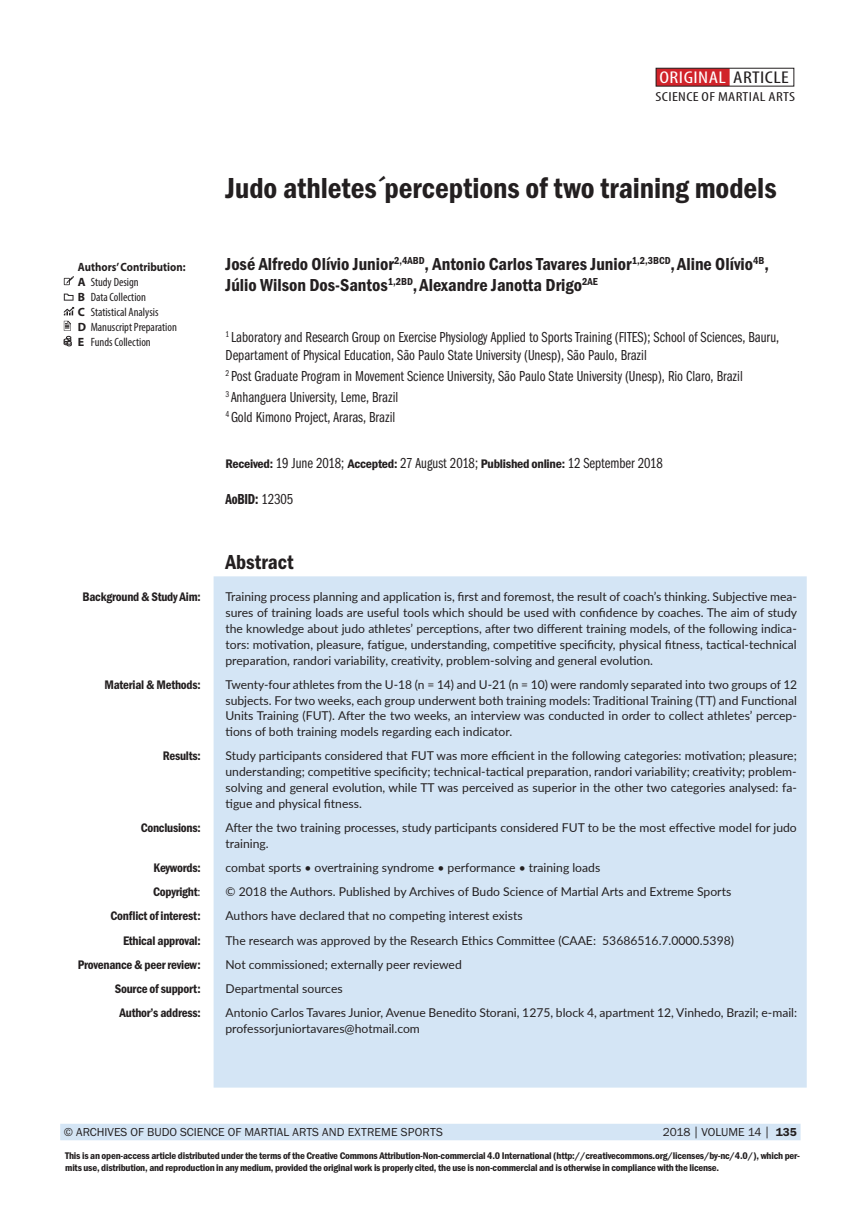
<style>
.page{position:relative;width:851px;height:1212px;background:#fff}
.page>*{position:absolute;margin:0;border:0;box-sizing:border-box;transform-origin:0 0}
.Budo_Tytul{font:30px "Franklin Got Itc TOT Dem Con";color:#231f20}
.Budo_Summary_Head{font:21px "Franklin Got Itc TOT Dem Con";color:#231f20}
.Budo_Autorzy{font:18px/21px "Franklin Got Itc TOT Dem Con";color:#231f20}
.Budo_pagina_tytulowa{font:condensed 17.1px "Myriad Pro";letter-spacing:.02em;color:#fff;scale:1.26 1}
.Budo_Afiliacja{font:15px/18px "Franklin Got Itc TOT Boo Com";color:#231f20}
.Budo_Afiliacja-2{font:15px "Franklin Got Itc TOT Dem Com";letter-spacing:-.01em;color:#231f20}
.Budo_pagina_tytulowa-2{font:condensed 13.05px "Myriad Pro";letter-spacing:.02em;color:#231f20;scale:1.26 1}
.Budo_Summary_body{font:12.9px "Franklin Got Itc TOT Dem Con";letter-spacing:-.02em;color:#231f20}
.Budo_Summary_body-2{font:12.15px/15.8px "Lato";color:#231f20;text-align:justify}
.t1{font:condensed 12px "Myriad Pro";color:#231f20}
.Budo_pagina_Left{font:12px "Franklin Got Itc TOT Boo";color:#231f20}
.t2{font:700 12px "Myriad Pro";color:#231f20;scale:.9 1}
.Budo_pagina_Right{font:12px "Franklin Got Itc TOT Boo";letter-spacing:-.01em;color:#231f20}
.Budo_Summary_body-3{font:10.05px/12px "Franklin Got Itc TOT Dem Con";letter-spacing:-.02em;color:#231f20;scale:1.05 1}
.s1{color:#231f20}
.s2{font-weight:700;font-stretch:normal}
.s3{font-family:"Franklin Got Itc TOT Dem Con";font-size:12.9px}
.s4{font-family:"Franklin Got Itc TOT Boo Com"}
.s5{font-family:"Lato";font-size:12.15px}
.s6{font-size:14.1px}
.s7{font-family:"Franklin Got Itc TOT Dem"}
</style>
<div class="page">
<div style="left:213px;top:576px;width:593px;height:511px;background:#d4e5f5;border:2px solid #d4e5f5"></div>
<div style="left:656px;top:68px;width:73px;height:18px;background:#d1232a"></div>
<div style="left:60px;top:1124px;width:740px;height:16px;background:#d4e5f5"></div>
<svg style="left:64px;top:276px;width:10px;height:9px"></svg>
<svg style="left:64px;top:294px;width:9px;height:7px"></svg>
<svg style="left:64px;top:307px;width:10px;height:39px"></svg>
<p class="Budo_pagina_tytulowa" style="left:659px;top:67px;width:104px">ORIGINAL <span class="s1">ARTICLE</span></p>
<p class="Budo_pagina_tytulowa-2" style="left:655px;top:89px;width:112px">SCIENCE OF MARTIAL ARTS</p>
<p class="t2" style="left:78px;top:259px;width:121px">Authors’ Contribution:</p>
<p class="t1" style="left:78px;top:274px;width:62px"><span class="s2">A</span> Study Design</p>
<p class="t1" style="left:78px;top:289px;width:69px"><span class="s2">B</span> Data Collection</p>
<p class="t1" style="left:78px;top:304px;width:82px"><span class="s2">C</span> Statistical Analysis</p>
<p class="t1" style="left:78px;top:319px;width:100px"><span class="s2">D</span> Manuscript Preparation</p>
<p class="t1" style="left:78px;top:334px;width:74px"><span class="s2">E</span> Funds Collection</p>
<p class="Budo_Tytul" style="left:225px;top:171px;width:552px">Judo athletes´perceptions of two training models</p>
<p class="Budo_Autorzy" style="left:225px;top:254px;width:545px">José Alfredo Olívio Junior<sup>2,4ABD</sup>, Antonio Carlos Tavares Junior<sup>1,2,3BCD</sup>,Aline Olívio<sup>4B</sup>,<br>Júlio Wilson Dos-Santos<sup>1,2BD</sup>,Alexandre Janotta Drigo<sup>2AE</sup></p>
<p class="Budo_Afiliacja" style="left:225px;top:328px;width:555px"><sup>1</sup> Laboratory and Research Group on Exercise Physiology Applied to Sports Training (FITES); School of Sciences, Bauru,<br>Departament of Physical Education, São Paulo State University (Unesp), São Paulo, Brazil</p>
<p class="Budo_Afiliacja" style="left:225px;top:367px;width:518px"><sup>2</sup> Post Graduate Program in Movement Science University, São Paulo State University (Unesp), Rio Claro, Brazil</p>
<p class="Budo_Afiliacja" style="left:225px;top:388px;width:174px"><sup>3</sup> Anhanguera University, Leme, Brazil</p>
<p class="Budo_Afiliacja" style="left:225px;top:409px;width:171px"><sup>4</sup> Gold Kimono Project, Araras, Brazil</p>
<p class="Budo_Afiliacja" style="left:225px;top:454px;width:439px"><span class="s3">Received:</span> 19 June 2018; <span class="s3">Accepted:</span> 27 August 2018; <span class="s3">Published online:</span> 12 September 2018</p>
<p class="Budo_Afiliacja-2" style="left:225px;top:491px;width:69px">AoBID: <span class="s4">12305</span></p>
<p class="Budo_Summary_Head" style="left:225px;top:550px;width:70px">Abstract</p>
<p class="Budo_Summary_body" style="left:82px;top:590px;width:120px">Background &amp; Study Aim:</p>
<p class="Budo_Summary_body-2" style="left:225px;top:589px;width:573px">Training process planning and application is, first and foremost, the result of coach’s thinking. Subjective mea&shy;sures of training loads are useful tools which should be used with confidence by coaches. The aim of study the knowledge about judo athletes’ perceptions, after two different training models, of the following indica&shy;tors: motivation, pleasure, fatigue, understanding, competitive specificity, physical fitness, tactical-technical preparation, randori variability, creativity, problem-solving and general evolution.</p>
<p class="Budo_Summary_body" style="left:104px;top:677px;width:98px">Material &amp; Methods:</p>
<p class="Budo_Summary_body-2" style="left:225px;top:676px;width:573px">Twenty-four athletes from the U-18 (n = 14) and U-21 (n = 10) were randomly separated into two groups of 12 subjects. For two weeks, each group underwent both training models: Traditional Training (TT) and Functional Units Training (FUT). After the two weeks, an interview was conducted in order to collect athletes’ percep&shy;tions of both training models regarding each indicator.</p>
<p class="Budo_Summary_body" style="left:163px;top:749px;width:39px">Results:</p>
<p class="Budo_Summary_body-2" style="left:225px;top:747px;width:573px">Study participants considered that FUT was more efficient in the following categories: motivation; pleasure; understanding; competitive specificity; technical-tactical preparation, randori variability; creativity; problem&shy;solving and general evolution, while TT was perceived as superior in the other two categories analysed: fa&shy;tigue and physical fitness.</p>
<p class="Budo_Summary_body" style="left:141px;top:820px;width:61px">Conclusions:</p>
<p class="Budo_Summary_body-2" style="left:225px;top:819px;width:572px">After the two training processes, study participants considered FUT to be the most effective model for judo training.</p>
<p class="Budo_Summary_body" style="left:154px;top:860px;width:49px">Keywords:</p>
<p class="Budo_Summary_body-2" style="left:225px;top:859px;width:376px">combat sports • overtraining syndrome • performance • training loads</p>
<p class="Budo_Summary_body" style="left:153px;top:884px;width:49px">Copyright<span class="s5">:</span></p>
<p class="Budo_Summary_body-2" style="left:225px;top:883px;width:507px">© 2018 the Authors. Published by Archives of Budo Science of Martial Arts and Extreme Sports</p>
<p class="Budo_Summary_body" style="left:110px;top:909px;width:92px">Conflict of interest:</p>
<p class="Budo_Summary_body-2" style="left:225px;top:907px;width:298px">Authors have declared that no competing interest exists</p>
<p class="Budo_Summary_body" style="left:123px;top:933px;width:79px">Ethical approval:</p>
<p class="Budo_Summary_body-2" style="left:225px;top:932px;width:510px">The research was approved by the Research Ethics Committee (CAAE: 53686516.7.0000.5398)</p>
<p class="Budo_Summary_body" style="left:78px;top:957px;width:124px">Provenance &amp; peer review:</p>
<p class="Budo_Summary_body-2" style="left:225px;top:956px;width:238px">Not commissioned; externally peer reviewed</p>
<p class="Budo_Summary_body" style="left:115px;top:981px;width:87px">Source of support:</p>
<p class="Budo_Summary_body-2" style="left:225px;top:980px;width:119px">Departmental sources</p>
<p class="Budo_Summary_body" style="left:119px;top:1006px;width:83px">Author’s address:</p>
<p class="Budo_Summary_body-2" style="left:225px;top:1004px;width:573px">Antonio Carlos Tavares Junior, Avenue Benedito Storani, 1275, block 4, apartment 12, Vinhedo, Brazil; e-mail: professorjuniortavares@hotmail.com</p>
<p class="Budo_pagina_Left" style="left:64px;top:1125px;width:380px">© ARCHIVES OF BUDO SCIENCE OF MARTIAL ARTS AND EXTREME SPORTS</p>
<p class="Budo_pagina_Right" style="left:662px;top:1125px;width:135px">2018 <span class="s6">|</span> VOLUME 14 <span class="s6">|</span> <span class="s7">135</span></p>
<p class="Budo_Summary_body-3" style="left:65px;top:1150px;width:701px">This is an open-access article distributed under the terms of the Creative Commons Attribution-Non-commercial 4.0 International (http://creativecommons.org/licenses/by-nc/4.0/), which per&shy;mits use, distribution, and reproduction in any medium, provided the original work is properly cited, the use is non-commercial and is otherwise in compliance with the license.</p>
</div>
